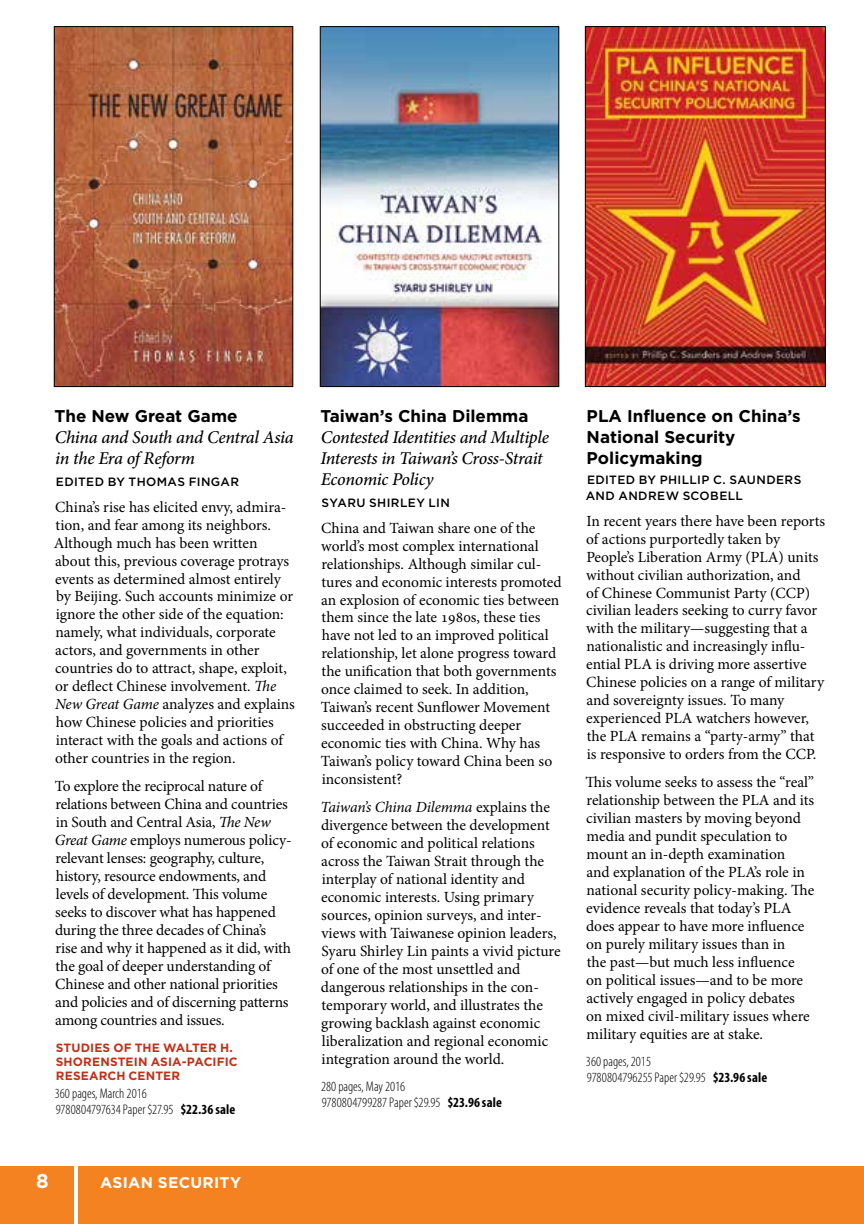
<style>
.page{position:relative;width:864px;height:1224px;background:#fff}
.page>*{position:absolute;margin:0;border:0;box-sizing:border-box;transform-origin:0 0}
.t1{font:700 20px "Gotham";color:#fff}
.t2{font:italic 500 18px/21px "Minion Pro";letter-spacing:-.02em;color:#000}
.t3{font:700 17px/21px "Gotham";color:#000}
.t4{font:15.6px/18px "Minion Pro";letter-spacing:-.005em;color:#000}
.t5{font:700 15.6px "Gotham";color:#fff}
.t6{font:300 condensed 14px/16px "Myriad Pro";color:#000}
.t7{font:500 12px/16px "Gotham";letter-spacing:.035em;color:#000}
.t8{font:700 12px "Gotham";letter-spacing:.005em;color:#c0311a}
.s1{font-style:italic}
.s2{font-weight:700}
</style>
<div class="page">
<div style="left:0;top:1166px;width:864px;height:58px;background:#f58220"></div>
<hr style="left:74px;top:1165px;width:4px;height:59px;background:#fff">
<img style="left:587px;top:28px;width:237px;height:357px">
<div style="left:585px;top:26px;width:241px;height:361px;border:1px solid #000"></div>
<img style="left:322px;top:28px;width:235px;height:357px">
<div style="left:320px;top:26px;width:239px;height:361px;border:1px solid #000"></div>
<img style="left:56px;top:28px;width:235px;height:357px">
<div style="left:54px;top:26px;width:239px;height:361px;border:1px solid #000"></div>
<p class="t3" style="left:54px;top:405px;width:185px">The New Great Game</p>
<p class="t2" style="left:55px;top:426px;width:241px">China and South and Central Asia in the Era of Reform</p>
<p class="t7" style="left:56px;top:473px;width:185px">EDITED BY THOMAS FINGAR</p>
<p class="t4" style="left:54px;top:498px;width:243px">China’s rise has elicited envy, admira&shy;tion, and fear among its neighbors.<br>Although much has been written about this, previous coverage protrays events as determined almost entirely by Beijing. Such accounts minimize or ignore the other side of the equation: namely, what individuals, corporate actors, and governments in other countries do to attract, shape, exploit, or deflect Chinese involvement. <span class="s1">The New Great Game</span> analyzes and explains how Chinese policies and priorities interact with the goals and actions of other countries in the region.</p>
<p class="t4" style="left:55px;top:778px;width:238px">To explore the reciprocal nature of relations between China and countries in South and Central Asia, <span class="s1">The New Great Game</span> employs numerous policy&shy;relevant lenses: geography, culture, history, resource endowments, and levels of development. This volume seeks to discover what has happened during the three decades of China’s rise and why it happened as it did, with the goal of deeper understanding of Chinese and other national priorities and policies and of discerning patterns among countries and issues.</p>
<p class="t8" style="left:56px;top:1040px;width:17px">Studies</p>
<p class="t8" style="left:113px;top:1040px;width:31px">of the</p>
<p class="t8" style="left:163px;top:1040px;width:39px">Walter</p>
<p class="t8" style="left:220px;top:1040px;width:14px">H.</p>
<p class="t8" style="left:56px;top:1054px;width:62px">Shorenstei</p>
<p class="t8" style="left:138px;top:1054px;width:94px">n Asia-Paci fic</p>
<p class="t8" style="left:56px;top:1068px;width:18px">Rese</p>
<p class="t8" style="left:89px;top:1068px;width:19px">arch</p>
<p class="t8" style="left:129px;top:1068px;width:36px">Center</p>
<p class="t6" style="left:55px;top:1085px;width:182px">360 pages, March 2016<br>9780804797634 Paper $27.95 <span class="s2">$22.36 sale</span></p>
<p class="t1" style="left:36px;top:1169px;width:14px">8</p>
<p class="t5" style="left:100px;top:1173px;width:10px">Asi</p>
<p class="t5" style="left:128px;top:1173px;width:52px">an Security</p>
<p class="t3" style="left:320px;top:405px;width:209px">Taiwan’s China Dilemma</p>
<p class="t2" style="left:321px;top:426px;width:230px">Contested Identities and Multiple<br>Interests in Taiwan’s Cross-Strait<br>Economic Policy</p>
<p class="t7" style="left:322px;top:494px;width:130px">SYARU SHIRLEY LIN</p>
<p class="t4" style="left:321px;top:519px;width:242px">China and Taiwan share one of the world’s most complex international relationships. Although similar cul&shy;tures and economic interests promoted an explosion of economic ties between them since the late 1980s, these ties have not led to an improved political relationship, let alone progress toward the unification that both governments once claimed to seek. In addition, Taiwan’s recent Sunflower Movement succeeded in obstructing deeper economic ties with China. Why has Taiwan’s policy toward China been so inconsistent?</p>
<p class="t4" style="left:321px;top:799px;width:242px"><span class="s1">Taiwan’s China Dilemma</span> explains the divergence between the development of economic and political relations across the Taiwan Strait through the interplay of national identity and economic interests. Using primary sources, opinion surveys, and inter&shy;views with Taiwanese opinion leaders, Syaru Shirley Lin paints a vivid picture of one of the most unsettled and dangerous relationships in the con&shy;temporary world, and illustrates the growing backlash against economic liberalization and regional economic integration around the world.</p>
<p class="t6" style="left:321px;top:1078px;width:182px">280 pages, May 2016<br>9780804799287 Paper $29.95 <span class="s2">$23.96 sale</span></p>
<p class="t3" style="left:587px;top:405px;width:215px">PLA Influence on China’s<br>National Security<br>Policymaking</p>
<p class="t7" style="left:586px;top:471px;width:217px">EDITED BY PHILLIP C. SAUNDERS<br>AND ANDREW SCOBELL</p>
<p class="t4" style="left:586px;top:512px;width:241px">In recent years there have been reports of actions purportedly taken by People’s Liberation Army (PLA) units without civilian authorization, and<br>of Chinese Communist Party (CCP) civilian leaders seeking to curry favor with the military—suggesting that a nationalistic and increasingly influ&shy;ential PLA is driving more assertive Chinese policies on a range of military and sovereignty issues. To many experienced PLA watchers however, the PLA remains a “party-army” that is responsive to orders from the CCP.</p>
<p class="t4" style="left:585px;top:774px;width:230px">This volume seeks to assess the “real” relationship between the PLA and its civilian masters by moving beyond media and pundit speculation to mount an in-depth examination<br>and explanation of the PLA’s role in national security policy-making. The evidence reveals that today’s PLA does appear to have more influence on purely military issues than in<br>the past—but much less influence<br>on political issues—and to be more actively engaged in policy debates<br>on mixed civil-military issues where military equities are at stake.</p>
<p class="t6" style="left:586px;top:1053px;width:183px">360 pages, 2015<br>9780804796255 Paper $29.95 <span class="s2">$23.96 sale</span></p>
</div>
